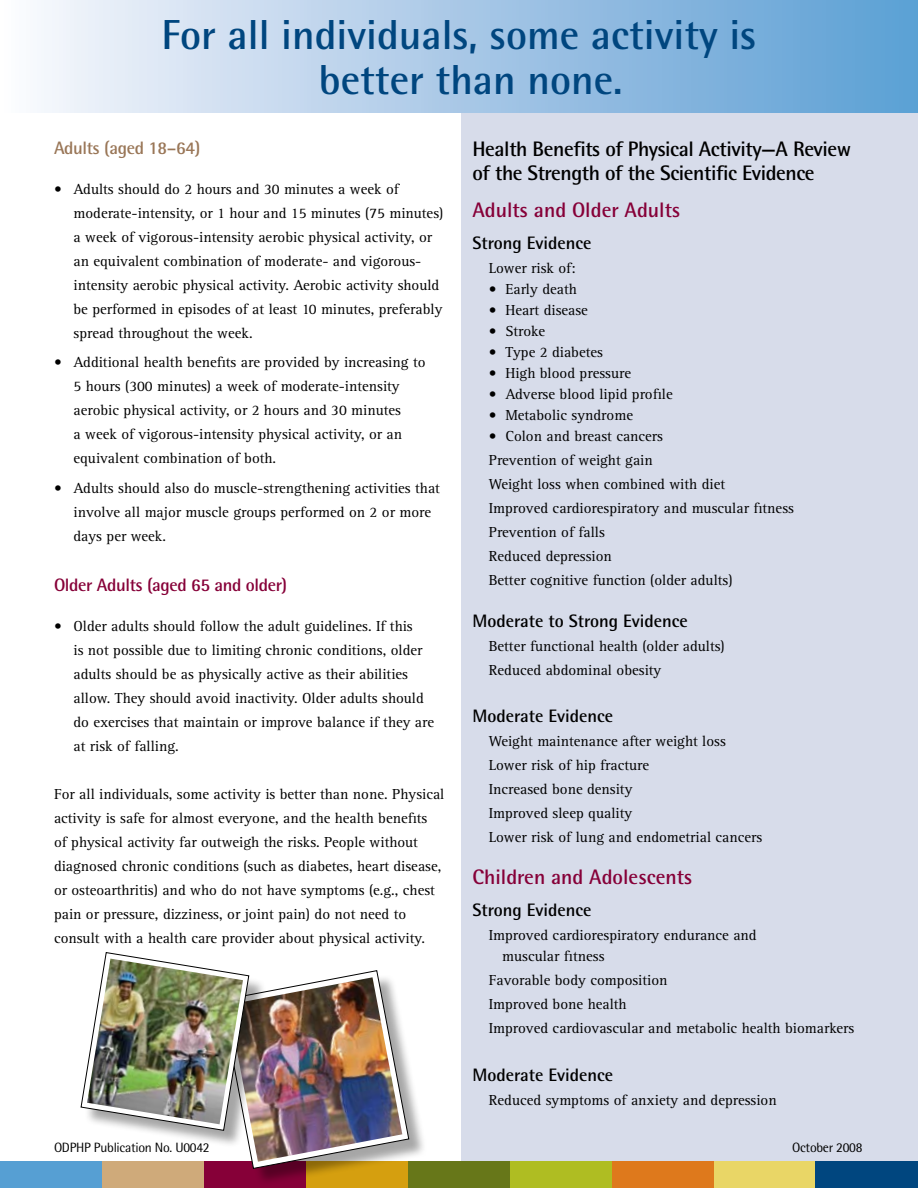
<style>
.page{position:relative;width:918px;height:1188px;background:#fff}
.page>*{position:absolute;margin:0;border:0;box-sizing:border-box;transform-origin:0 0}
.t1{font:700 42px/45px "Rotis Semi Sans";color:#00467f;text-align:center}
.t2{font:700 21px/24px "Rotis Semi Sans";letter-spacing:-.02em;color:#000}
.t3{font:700 21px "Rotis Semi Sans";color:#860038}
.t4{font:700 18px "Rotis Semi Sans";color:#000}
.t5{font:700 18px "Rotis Semi Sans";letter-spacing:-.02em;color:#860038}
.t6{font:700 18px "Rotis Semi Sans";letter-spacing:-.02em;color:#997657}
.t7{font:15px/24px "Rotis Serif";color:#000}
.t8{font:13.5px "Rotis Semi Sans";letter-spacing:-.02em;color:#000}
</style>
<div class="page">
<div style="left:461px;top:26px;width:457px;height:1142px;background:#d7dcea"></div>
<div style="left:0;top:0;width:918px;height:113px;background:linear-gradient(to right,#faf8fc,#5a9dd3)"></div>
<div style="left:510px;top:1161px;width:102px;height:27px;background:#afbd22"></div>
<div style="left:714px;top:1161px;width:102px;height:27px;background:#e9d666"></div>
<div style="left:102px;top:1161px;width:102px;height:27px;background:#cfaa7a"></div>
<div style="left:408px;top:1161px;width:102px;height:27px;background:#677719"></div>
<div style="left:612px;top:1161px;width:102px;height:27px;background:#de791c"></div>
<div style="left:204px;top:1161px;width:102px;height:27px;background:#860038"></div>
<div style="left:0;top:1161px;width:102px;height:27px;background:#569fd3"></div>
<div style="left:816px;top:1161px;width:102px;height:27px;background:#00467f"></div>
<div style="left:224px;top:973px;width:210px;height:215px;background:#000;opacity:.35"></div>
<img style="left:81px;top:952px;width:328px;height:217px">
<img style="left:87px;top:959px;width:156px;height:165px">
<p class="t1" style="left:161px;top:11px;width:597px">For all individuals, some activity is better than none.</p>
<h2 class="t6" style="left:54px;top:136px;width:148px">Adults (aged 18–64)</h2>
<p class="t7" style="left:74px;top:177px;width:371px;text-indent:-20px">• Adults should do 2 hours and 30 minutes a week of moderate-intensity, or 1 hour and 15 minutes (75 minutes) a week of vigorous-intensity aerobic physical activity, or an equivalent combination of moderate- and vigorous&shy;intensity aerobic physical activity. Aerobic activity should be performed in episodes of at least 10 minutes, preferably spread throughout the week.</p>
<p class="t7" style="left:73px;top:351px;width:354px;text-indent:-19px">• Additional health benefits are provided by increasing to 5 hours (300 minutes) a week of moderate-intensity aerobic physical activity, or 2 hours and 30 minutes<br>a week of vigorous-intensity physical activity, or an equivalent combination of both.</p>
<p class="t7" style="left:74px;top:476px;width:368px;text-indent:-20px">• Adults should also do muscle-strengthening activities that involve all major muscle groups performed on 2 or more days per week.</p>
<h2 class="t5" style="left:54px;top:574px;width:235px">Older Adults (aged 65 and older)</h2>
<p class="t7" style="left:73px;top:615px;width:362px;text-indent:-19px">• Older adults should follow the adult guidelines. If this<br>is not possible due to limiting chronic conditions, older adults should be as physically active as their abilities allow. They should avoid inactivity. Older adults should do exercises that maintain or improve balance if they are at risk of falling.</p>
<p class="t7" style="left:54px;top:783px;width:392px">For all individuals, some activity is better than none. Physical activity is safe for almost everyone, and the health benefits<br>of physical activity far outweigh the risks. People without diagnosed chronic conditions (such as diabetes, heart disease, or osteoarthritis) and who do not have symptoms (e.g., chest pain or pressure, dizziness, or joint pain) do not need to consult with a health care provider about physical activity.</p>
<h1 class="t2" style="left:472px;top:136px;width:380px">Health Benefits of Physical Activity—A Review of the Strength of the Scientific Evidence</h1>
<h2 class="t3" style="left:472px;top:197px;width:209px">Adults and Older Adults</h2>
<h3 class="t4" style="left:472px;top:232px;width:121px">Strong Evidence</h3>
<p class="t7" style="left:489px;top:257px;width:89px">Lower risk of:</p>
<p class="t7" style="left:489px;top:278px;width:90px">• Early death</p>
<p class="t7" style="left:489px;top:299px;width:101px">• Heart disease</p>
<p class="t7" style="left:489px;top:320px;width:58px">• Stroke</p>
<p class="t7" style="left:489px;top:341px;width:116px">• Type 2 diabetes</p>
<p class="t7" style="left:489px;top:362px;width:144px">• High blood pressure</p>
<p class="t7" style="left:489px;top:383px;width:186px">• Adverse blood lipid profile</p>
<p class="t7" style="left:489px;top:404px;width:146px">• Metabolic syndrome</p>
<p class="t7" style="left:489px;top:425px;width:176px">• Colon and breast cancers</p>
<p class="t7" style="left:489px;top:449px;width:238px">Prevention of weight gain<br>Weight loss when combined with diet</p>
<p class="t7" style="left:489px;top:497px;width:307px">Improved cardiorespiratory and muscular fitness</p>
<p class="t7" style="left:489px;top:521px;width:245px">Prevention of falls<br>Reduced depression<br>Better cognitive function (older adults)</p>
<h3 class="t4" style="left:472px;top:610px;width:217px">Moderate to Strong Evidence</h3>
<p class="t7" style="left:489px;top:635px;width:238px">Better functional health (older adults)</p>
<p class="t7" style="left:489px;top:659px;width:174px">Reduced abdominal obesity</p>
<h3 class="t4" style="left:472px;top:705px;width:142px">Moderate Evidence</h3>
<p class="t7" style="left:489px;top:730px;width:239px">Weight maintenance after weight loss<br>Lower risk of hip fracture</p>
<p class="t7" style="left:489px;top:778px;width:145px">Increased bone density<br>Improved sleep quality</p>
<p class="t7" style="left:489px;top:826px;width:275px">Lower risk of lung and endometrial cancers</p>
<h2 class="t3" style="left:472px;top:864px;width:221px">Children and Adolescents</h2>
<h3 class="t4" style="left:472px;top:899px;width:121px">Strong Evidence</h3>
<p class="t7" style="left:502px;top:925px;width:256px;line-height:21px;text-indent:-14px">Improved cardiorespiratory endurance and muscular fitness</p>
<p class="t7" style="left:489px;top:969px;width:180px">Favorable body composition</p>
<p class="t7" style="left:489px;top:993px;width:367px">Improved bone health<br>Improved cardiovascular and metabolic health biomarkers</p>
<h3 class="t4" style="left:472px;top:1064px;width:142px">Moderate Evidence</h3>
<p class="t7" style="left:489px;top:1088px;width:290px">Reduced symptoms of anxiety and depression</p>
<p class="t8" style="left:54px;top:1139px;width:157px">ODPHP Publication No. U0042</p>
<p class="t8" style="left:792px;top:1139px;width:72px">October 2008</p>
</div>
